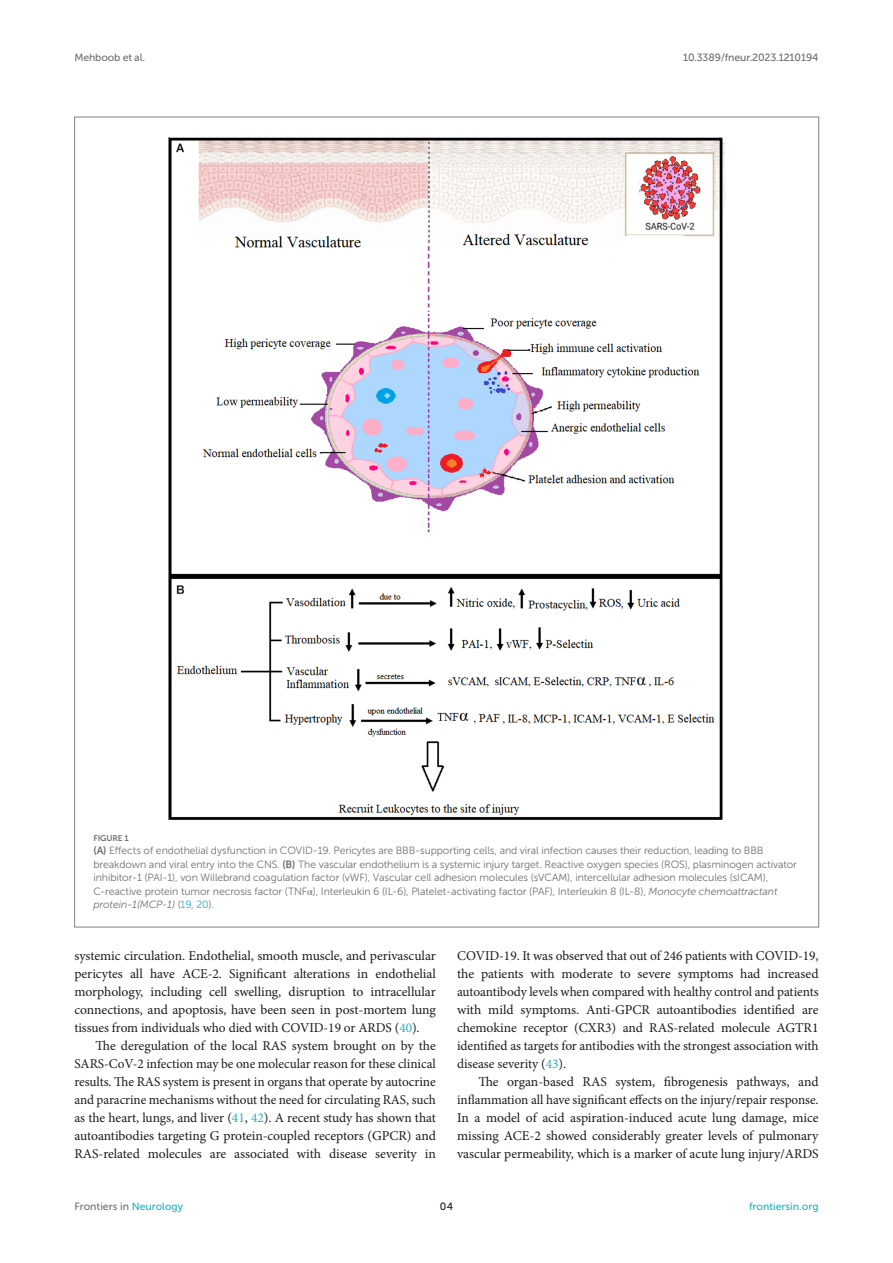
<style>
.page{position:relative;width:893px;height:1263px;background:#fff}
.page>*{position:absolute;margin:0;border:0;box-sizing:border-box;transform-origin:0 0}
.TEXT{font:13.5px/18px "Minion Pro";letter-spacing:-.005em;color:#1b1c1b;text-align:justify}
.FIG_LEG{font:10.5px/13.5px "Museo Sans 300";letter-spacing:-.01em;color:#706f70}
.t1{font:10.5px "Museo Sans 500";letter-spacing:-.015em;color:#706f70}
.t2{font:10.5px "Museo Sans 500";color:#1db5c3}
.t3{font:10.5px "Museo Sans 500";color:#1b1c1b}
.FIG_HD{font:8.25px "Museo Sans 700";letter-spacing:-.01em;color:#706f70}
.s1{font-family:"Museo Sans 700"}
.s2{font-family:"STIX General"}
.s3{font-style:italic}
.s4{color:#1db5c3}
</style>
<div class="page">
<img style="left:168px;top:137px;width:557px;height:683px">
<p class="t1" style="left:74px;top:51px;width:72px">Mehboob et al.</p>
<p class="t1" style="left:683px;top:51px;width:137px">10.3389/fneur.2023.1210194</p>
<p class="FIG_HD" style="left:94px;top:833px;width:37px">FIGURE 1</p>
<p class="FIG_LEG" style="left:94px;top:844px;width:705px"><span class="s1">(A)</span> Effects of endothelial dysfunction in COVID-19. Pericytes are BBB-supporting cells, and viral infection causes their reduction, leading to BBB breakdown and viral entry into the CNS. <span class="s1">(B)</span> The vascular endothelium is a systemic injury target. Reactive oxygen species (ROS), plasminogen activator inhibitor-1 (PAI-1), von Willebrand coagulation factor (vWF), Vascular cell adhesion molecules (sVCAM), intercellular adhesion molecules (sICAM), C-reactive protein tumor necrosis factor (TNF<span class="s2">α</span>), Interleukin 6 (IL-6), Platelet-activating factor (PAF), Interleukin 8 (IL-8), <span class="s3">Monocyte chemoattractant protein-1(MCP-1)</span> (<span class="s4">19</span>, <span class="s4">20</span>).</p>
<p class="TEXT" style="left:74px;top:947px;width:363px">systemic circulation. Endothelial, smooth muscle, and perivascular pericytes all have ACE-2. Significant alterations in endothelial morphology, including cell swelling, disruption to intracellular connections, and apoptosis, have been seen in post-mortem lung tissues from individuals who died with COVID-19 or ARDS (<span class="s4">40</span>).</p>
<p class="TEXT" style="left:74px;top:1037px;width:363px;text-indent:21px">The deregulation of the local RAS system brought on by the SARS-CoV-2 infection may be one molecular reason for these clinical results. The RAS system is present in organs that operate by autocrine and paracrine mechanisms without the need for circulating RAS, such as the heart, lungs, and liver (<span class="s4">41</span>, <span class="s4">42</span>). A recent study has shown that autoantibodies targeting G protein-coupled receptors (GPCR) and RAS-related molecules are associated with disease severity in</p>
<p class="TEXT" style="left:457px;top:947px;width:363px">COVID-19. It was observed that out of 246 patients with COVID-19, the patients with moderate to severe symptoms had increased autoantibody levels when compared with healthy control and patients with mild symptoms. Anti-GPCR autoantibodies identified are chemokine receptor (CXR3) and RAS-related molecule AGTR1 identified as targets for antibodies with the strongest association with disease severity (<span class="s4">43</span>).</p>
<p class="TEXT" style="left:457px;top:1073px;width:363px;text-indent:21px">The organ-based RAS system, fibrogenesis pathways, and inflammation all have significant effects on the injury/repair response.<br>In a model of acid aspiration-induced acute lung damage, mice missing ACE-2 showed considerably greater levels of pulmonary vascular permeability, which is a marker of acute lung injury/ARDS</p>
<p class="t1" style="left:74px;top:1200px;width:110px">Frontiers in <span class="s4">Neurology</span></p>
<p class="t3" style="left:440px;top:1200px;width:15px">04</p>
<p class="t2" style="left:749px;top:1200px;width:71px">frontiersin.org</p>
</div>
